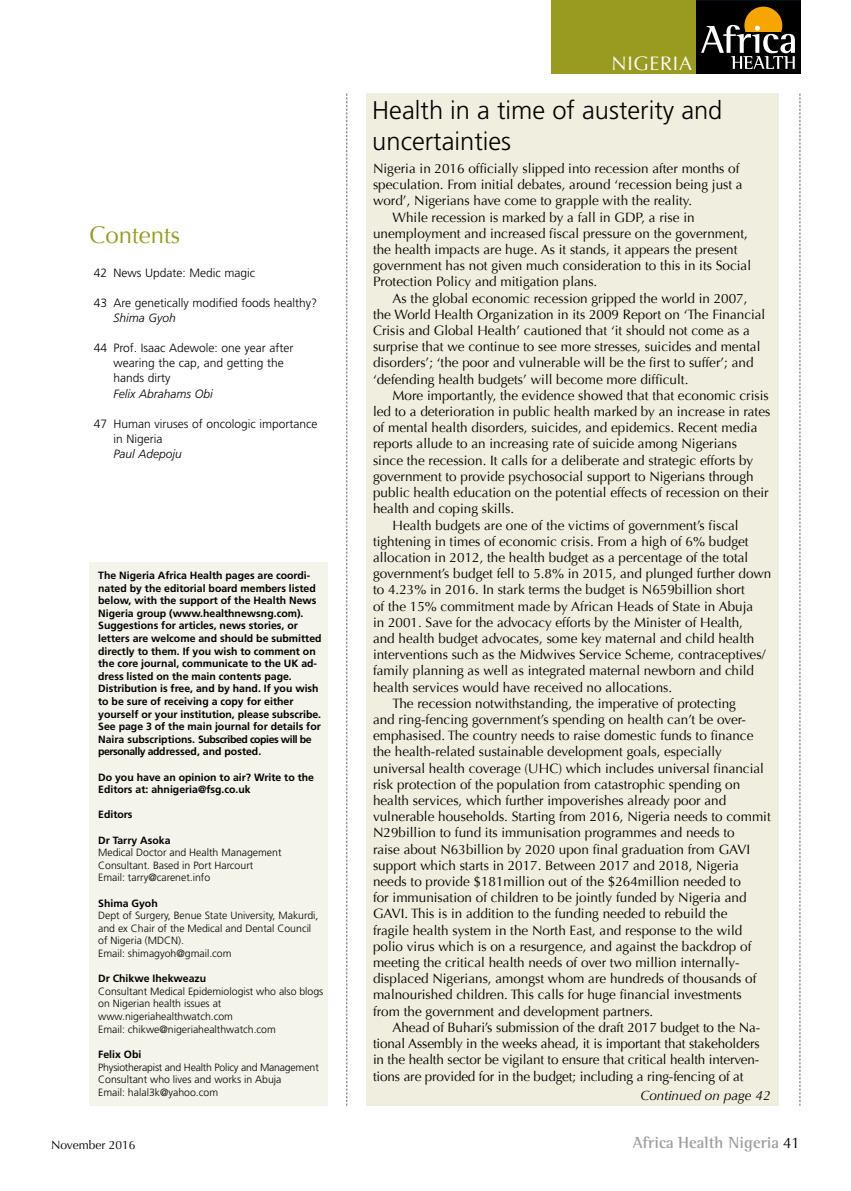
<style>
.page{position:relative;width:851px;height:1191px;background:#fff}
.page>*{position:absolute;margin:0;border:0;box-sizing:border-box;transform-origin:0 0}
.t1{font:300 25.5px/30.6px "Frutiger LT Std";color:#000}
.t2{font:24px "Optima";color:#989b1f}
.t3{font:19.5px "Optima";letter-spacing:.04em;color:#fff}
.t4{font:700 16.5px "Rotis Semi Serif";color:#9d9d9c}
.t5{font:13.5px "Optima";color:#000}
.t6{font:italic 13.5px "Optima";color:#000}
.t7{font:300 12px/15px "Frutiger";color:#000}
.t8{font:italic 300 12px "Frutiger";color:#000}
.t9{font:12px "Optima";color:#000}
.t10{font:700 10.5px/12.6px "Frutiger LT Std";color:#000}
.t11{font:300 10.5px/12.6px "Frutiger";color:#000}
.t12{font:700 10.5px "Frutiger";color:#000}
.s1{font-family:"Frutiger"}
.s2{font-family:"Optima";font-weight:400;font-size:15px;color:#000}
</style>
<div class="page">
<svg style="left:799px;top:94px;width:1px;height:1012px"></svg>
<div style="left:551px;top:0;width:145px;height:73px;background:#989b1f"></div>
<div style="left:696px;top:1px;width:104px;height:72px;background:#000"></div>
<div style="left:744px;top:7px;width:38px;height:38px;background:#f7a600;border-radius:50%"></div>
<svg style="left:701px;top:22px;width:93px;height:47px"></svg>
<div style="left:366px;top:94px;width:412px;height:1012px;background:#f0efdf"></div>
<svg style="left:346px;top:94px;width:1px;height:1012px"></svg>
<div style="left:89px;top:562px;width:238px;height:544px;background:#f5f4ea"></div>
<h2 class="t2" style="left:89px;top:221px;width:92px">Contents</h2>
<p class="t7" style="left:94px;top:266px;width:163px">42 News Update: Medic magic</p>
<p class="t7" style="left:94px;top:296px;width:225px">43 Are genetically modified foods healthy?</p>
<p class="t8" style="left:113px;top:311px;width:64px">Shima Gyoh</p>
<p class="t7" style="left:113px;top:341px;width:182px;text-indent:-20px">44 Prof. Isaac Adewole: one year after wearing the cap, and getting the hands dirty</p>
<p class="t8" style="left:113px;top:386px;width:101px">Felix Abrahams Obi</p>
<p class="t7" style="left:113px;top:416px;width:206px;text-indent:-20px">47 Human viruses of oncologic importance in Nigeria</p>
<p class="t8" style="left:113px;top:446px;width:70px">Paul Adepoju</p>
<p class="t10" style="left:98px;top:569px;width:225px">The Nigeria Africa Health pages are coordi&shy;nated by the editorial board members listed below, with the support of the Health News Nigeria group (www.healthnewsng.com).<br>Suggestions for articles, news stories, or letters are welcome and should be submitted directly to them. If you wish to comment on the core journal, communicate to the UK ad&shy;dress listed on the main contents page.<br>Distribution is free, and by hand. If you wish to be sure of receiving a copy for either yourself or your institution, please subscribe.<br>See page 3 of the main journal for details for Naira subscriptions. Subscribed copies will be personally addressed, and posted.</p>
<p class="t10" style="left:98px;top:770px;width:217px">Do you have an opinion to air<span class="s1">? Write to the</span></p>
<p class="t12" style="left:98px;top:783px;width:154px">Editors at: ahnigeria@fsg.co.uk</p>
<p class="t12" style="left:98px;top:808px;width:36px">Editors</p>
<p class="t12" style="left:98px;top:833px;width:74px">Dr Tarry Asoka</p>
<p class="t11" style="left:98px;top:846px;width:185px">Medical Doctor and Health Management<br>Consultant. Based in Port Harcourt<br>Email: tarry@carenet.info</p>
<p class="t12" style="left:98px;top:896px;width:61px">Shima Gyoh</p>
<p class="t11" style="left:98px;top:909px;width:222px">Dept of Surgery, Benue State University, Makurdi, and ex Chair of the Medical and Dental Council of Nigeria (MDCN).<br>Email: shimagyoh@gmail.com</p>
<p class="t12" style="left:98px;top:972px;width:109px">Dr Chikwe Ihekweazu</p>
<p class="t11" style="left:98px;top:985px;width:227px">Consultant Medical Epidemiologist who also blogs on Nigerian health issues at www.nigeriahealthwatch.com<br>Email: chikwe@nigeriahealthwatch.com</p>
<p class="t12" style="left:98px;top:1048px;width:45px">Felix Obi</p>
<p class="t11" style="left:98px;top:1060px;width:222px">Physiotherapist and Health Policy and Management<br>Consultant who lives and works in Abuja<br>Email: halal3k@yahoo.com</p>
<h3 class="t3" style="left:611px;top:52px;width:82px">n igeria</h3>
<h1 class="t1" style="left:372px;top:95px;width:351px">Health in a time of austerity and uncertainties</h1>
<p class="t5" style="left:373px;top:161px;width:368px">Nigeria in 2016 officially slipped into recession after months of</p>
<p class="t5" style="left:373px;top:177px;width:371px">speculation. From initial debates, around ‘recession being just a</p>
<p class="t5" style="left:373px;top:193px;width:320px">word’, Nigerians have come to grapple with the reality.</p>
<p class="t5" style="left:392px;top:209px;width:303px">While recession is marked by a fall in GDP, a rise in</p>
<p class="t5" style="left:373px;top:225px;width:376px">unemployment and increased fiscal pressure on the government,</p>
<p class="t5" style="left:373px;top:242px;width:366px">the health impacts are huge. As it stands, it appears the present</p>
<p class="t5" style="left:373px;top:258px;width:379px">government has not given much consideration to this in its Social</p>
<p class="t5" style="left:373px;top:274px;width:226px">Protection Policy and mitigation plans.</p>
<p class="t5" style="left:392px;top:290px;width:356px">As the global economic recession gripped the world in 2007,</p>
<p class="t5" style="left:373px;top:306px;width:394px">the World Health Organization in its 2009 Report on ‘The Financial</p>
<p class="t5" style="left:373px;top:323px;width:378px">Crisis and Global Health’ cautioned that ‘it should not come as a</p>
<p class="t5" style="left:373px;top:339px;width:389px">surprise that we continue to see more stresses, suicides and mental</p>
<p class="t5" style="left:373px;top:355px;width:382px">disorders’; ‘the poor and vulnerable will be the first to suffer’; and</p>
<p class="t5" style="left:373px;top:371px;width:317px">‘defending health budgets’ will become more difficult.</p>
<p class="t5" style="left:392px;top:387px;width:377px">More importantly, the evidence showed that that economic crisis</p>
<p class="t5" style="left:373px;top:404px;width:399px">led to a deterioration in public health marked by an increase in rates</p>
<p class="t5" style="left:373px;top:420px;width:386px">of mental health disorders, suicides, and epidemics. Recent media</p>
<p class="t5" style="left:373px;top:436px;width:365px">reports allude to an increasing rate of suicide among Nigerians</p>
<p class="t5" style="left:373px;top:452px;width:381px">since the recession. It calls for a deliberate and strategic efforts by</p>
<p class="t5" style="left:373px;top:468px;width:382px">government to provide psychosocial support to Nigerians through</p>
<p class="t5" style="left:373px;top:485px;width:397px">public health education on the potential effects of recession on their</p>
<p class="t5" style="left:373px;top:501px;width:143px">health and coping skills.</p>
<p class="t5" style="left:392px;top:517px;width:347px">Health budgets are one of the victims of government’s fiscal</p>
<p class="t5" style="left:373px;top:533px;width:377px">tightening in times of economic crisis. From a high of 6% budget</p>
<p class="t5" style="left:373px;top:549px;width:377px">allocation in 2012, the health budget as a percentage of the total</p>
<p class="t5" style="left:373px;top:566px;width:400px">government’s budget fell to 5.8% in 2015, and plunged further down</p>
<p class="t5" style="left:373px;top:582px;width:373px">to 4.23% in 2016. I n stark terms the budget is N659billion short</p>
<p class="t5" style="left:373px;top:598px;width:381px">of the 15% commitment made by African Heads of State in Abuja</p>
<p class="t5" style="left:373px;top:614px;width:371px">in 2001. Save for the advocacy efforts by the Minister of Health,</p>
<p class="t5" style="left:373px;top:630px;width:383px">and health budget advocates, some key maternal and child health</p>
<p class="t5" style="left:373px;top:647px;width:394px">interventions such as the Midwives Service Scheme, contraceptives/</p>
<p class="t5" style="left:373px;top:663px;width:382px">family planning as well as integrated maternal newborn and child</p>
<p class="t5" style="left:373px;top:679px;width:300px">health services would have received no allocations.</p>
<p class="t5" style="left:392px;top:695px;width:345px">The recession notwithstanding, the imperative of protecting</p>
<p class="t5" style="left:373px;top:711px;width:374px">and ring-fencing government’s spending on health can’t be over-</p>
<p class="t5" style="left:373px;top:728px;width:382px">emphasised. The country needs to raise domestic funds to finance</p>
<p class="t5" style="left:373px;top:744px;width:350px">the health-related sustainable development goals, especially</p>
<p class="t5" style="left:373px;top:760px;width:392px">universal health coverage (UHC) which includes universal financial</p>
<p class="t5" style="left:373px;top:776px;width:368px">risk protection of the population from catastrophic spending on</p>
<p class="t5" style="left:373px;top:792px;width:354px">health services, which further impoverishes already poor and</p>
<p class="t5" style="left:373px;top:809px;width:399px">vulnerable households. Starting from 2016, Nigeria needs to commit</p>
<p class="t5" style="left:373px;top:825px;width:363px">N29billion to fund its immunisation programmes and needs to</p>
<p class="t5" style="left:373px;top:841px;width:376px">raise about N63billion by 2020 upon final graduation from GAVI</p>
<p class="t5" style="left:373px;top:857px;width:367px">support which starts in 2017. Between 2017 and 2018, Nigeria</p>
<p class="t5" style="left:373px;top:873px;width:369px">needs to provide $181million out of the $264million needed to</p>
<p class="t5" style="left:373px;top:890px;width:375px">for immunisation of children to be jointly funded by Nigeria and</p>
<p class="t5" style="left:373px;top:906px;width:356px">GAVI . This is in addition to the funding needed to rebuild the</p>
<p class="t5" style="left:373px;top:922px;width:370px">fragile health system in the North East, and response to the wild</p>
<p class="t5" style="left:373px;top:938px;width:380px">polio virus which is on a resurgence, and against the backdrop of</p>
<p class="t5" style="left:373px;top:954px;width:368px">meeting the critical health needs of over two million internally-</p>
<p class="t5" style="left:373px;top:971px;width:385px">displaced Nigerians, amongst whom are hundreds of thousands of</p>
<p class="t5" style="left:373px;top:987px;width:370px">malnourished children. This calls for huge financial investments</p>
<p class="t5" style="left:373px;top:1003px;width:282px">from the government and development partners.</p>
<p class="t5" style="left:392px;top:1019px;width:369px">Ahead of Buhari’s submission of the draft 2017 budget to the Na-</p>
<p class="t5" style="left:373px;top:1035px;width:388px">tional Assembly in the weeks ahead, it is important that stakeholders</p>
<p class="t5" style="left:373px;top:1052px;width:388px">in the health sector be vigilant to ensure that critical health interven-</p>
<p class="t5" style="left:373px;top:1068px;width:372px">tions are provided for in the budget; including a ring-fencing of at</p>
<p class="t6" style="left:640px;top:1087px;width:132px">Continued on page 42</p>
<p class="t9" style="left:51px;top:1137px;width:86px">November 2016</p>
<p class="t4" style="left:632px;top:1133px;width:169px">Africa Health Nigeria <span class="s2">41</span></p>
</div>
